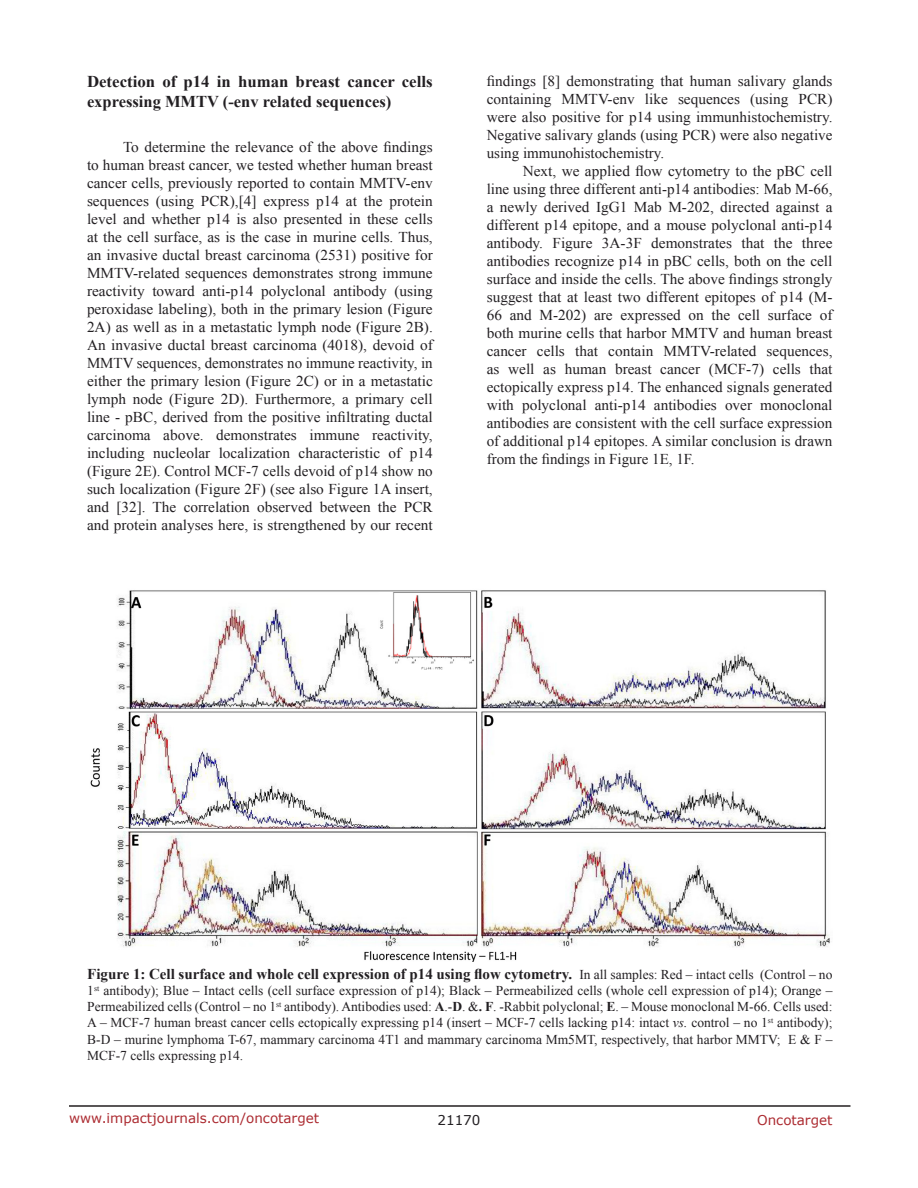
<style>
.page{position:relative;width:918px;height:1188px;background:#fff}
.page>*{position:absolute;margin:0;border:0;box-sizing:border-box;transform-origin:0 0}
.SubHeading{font:700 16.5px/19.8px "Times New Roman";color:#221f22}
.BodyText{font:15px/18px "Times New Roman";color:#221f22;text-align:justify}
.FigureText{font:700 15px "Times New Roman";color:#221f22}
.FigureText-2{font:13.5px/16.2px "Times New Roman";color:#221f22;text-align:justify}
.t1{font:13.5px "Verdana";color:#ac2b31}
.t2{font:13.5px "Verdana";color:#221f22}
.s1{font-weight:400;font-size:13.5px}
.s2{font-weight:700}
.s3{font-style:italic}
</style>
<div class="page">
<hr style="left:69px;top:1105px;width:781px;height:2px;background:#231f20">
<img style="left:90px;top:590px;width:740px;height:371px">
<p class="SubHeading" style="left:87px;top:71px;width:347px">Detection of p14 in human breast cancer cells expressing MMTV (-env related sequences)</p>
<p class="BodyText" style="left:87px;top:137px;width:347px;text-indent:36px">To determine the relevance of the above findings to human breast cancer, we tested whether human breast cancer cells, previously reported to contain MMTV-env sequences (using PCR),[4] express p14 at the protein level and whether p14 is also presented in these cells at the cell surface, as is the case in murine cells. Thus, an invasive ductal breast carcinoma (2531) positive for MMTV-related sequences demonstrates strong immune reactivity toward anti-p14 polyclonal antibody (using peroxidase labeling), both in the primary lesion (Figure 2A) as well as in a metastatic lymph node (Figure 2B).<br>An invasive ductal breast carcinoma (4018), devoid of MMTV sequences, demonstrates no immune reactivity, in either the primary lesion (Figure 2C) or in a metastatic lymph node (Figure 2D). Furthermore, a primary cell line - pBC, derived from the positive infiltrating ductal carcinoma above. demonstrates immune reactivity, including nucleolar localization characteristic of p14 (Figure 2E). Control MCF-7 cells devoid of p14 show no such localization (Figure 2F) (see also Figure 1A insert, and [32]. The correlation observed between the PCR and protein analyses here, is strengthened by our recent</p>
<p class="BodyText" style="left:487px;top:72px;width:347px">findings [8] demonstrating that human salivary glands containing MMTV-env like sequences (using PCR) were also positive for p14 using immunhistochemistry.<br>Negative salivary glands (using PCR) were also negative using immunohistochemistry.</p>
<p class="BodyText" style="left:487px;top:162px;width:347px;text-indent:36px">Next, we applied flow cytometry to the pBC cell line using three different anti-p14 antibodies: Mab M-66, a newly derived IgG1 Mab M-202, directed against a different p14 epitope, and a mouse polyclonal anti-p14 antibody. Figure 3A-3F demonstrates that the three antibodies recognize p14 in pBC cells, both on the cell surface and inside the cells. The above findings strongly suggest that at least two different epitopes of p14 (M-66 and M-202) are expressed on the cell surface of both murine cells that harbor MMTV and human breast cancer cells that contain MMTV-related sequences, as well as human breast cancer (MCF-7) cells that ectopically express p14. The enhanced signals generated with polyclonal anti-p14 antibodies over monoclonal antibodies are consistent with the cell surface expression of additional p14 epitopes. A similar conclusion is drawn from the findings in Figure 1E, 1F.</p>
<p class="FigureText" style="left:87px;top:963px;width:747px">Figure 1: Cell surface and whole cell expression of p14 using flow cytometry. <span class="s1">In all samples: Red – intact cells (Control – no</span></p>
<p class="FigureText-2" style="left:87px;top:982px;width:747px">1<sup>st</sup> antibody); Blue – Intact cells (cell surface expression of p14); Black – Permeabilized cells (whole cell expression of p14); Orange – Permeabilized cells (Control – no 1<sup>st</sup> antibody). Antibodies used: <span class="s2">A</span>.-<span class="s2">D</span>. &amp;<span class="s2">. F</span>. -Rabbit polyclonal; <span class="s2">E</span>. – Mouse monoclonal M-66. Cells used:<br>A – MCF-7 human breast cancer cells ectopically expressing p14 (insert – MCF-7 cells lacking p14: intact <span class="s3">vs.</span> control – no 1<sup>st</sup> antibody); B-D – murine lymphoma T-67, mammary carcinoma 4T1 and mammary carcinoma Mm5MT, respectively, that harbor MMTV; E &amp; F – MCF-7 cells expressing p14.</p>
<p class="t1" style="left:69px;top:1109px;width:252px">www.impactjournals.com/oncotarget</p>
<p class="t2" style="left:438px;top:1111px;width:44px">21170</p>
<p class="t1" style="left:757px;top:1111px;width:77px">Oncotarget</p>
</div>
